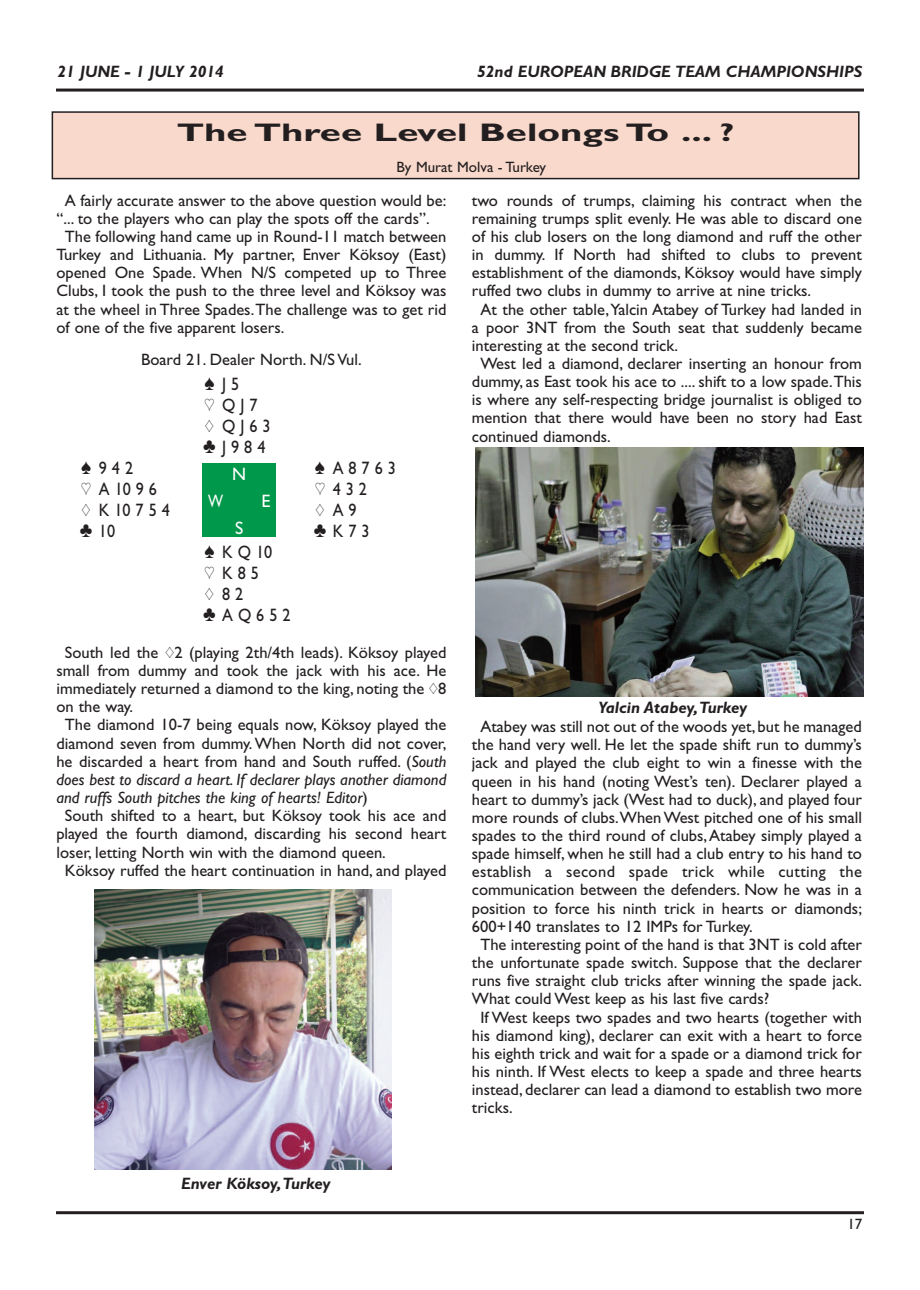
<style>
.page{position:relative;width:920px;height:1290px;background:#fff}
.page>*{position:absolute;margin:0;border:0;box-sizing:border-box;transform-origin:0 0}
.t1{font:700 25.5px "Gill Sans Bridge";color:#231f20;scale:1.5 1}
.t2{font:18px/21px "Gill Sans Bridge";letter-spacing:.305em;color:#231f20;scale:.9 1}
.t3{font:18px "Gill Sans Bridge";color:#fff}
.t4{font:18px "Gill Sans Bridge";color:#fff;scale:.8 1}
.t5{font:16.5px "Gill Sans Bridge";color:#231f20}
.t6{font:italic 16.5px "Gill Sans Bridge";color:#231f20}
.t7{font:italic 700 16.5px "Gill Sans Bridge";color:#231f20}
.t8{font:16.5px "Gill Sans Bridge";letter-spacing:.02em;color:#231f20}
.t9{font:15px "Gill Sans Bridge";color:#231f20}
.s1{font-style:italic}
.s2{font-style:normal}
</style>
<div class="page">
<hr style="left:56px;top:1211px;width:808px;height:3px;background:#231f20">
<hr style="left:56px;top:89px;width:808px;height:3px;background:#231f20">
<div style="left:202px;top:463px;width:74px;height:74px;background:#00984a"></div>
<div style="left:52px;top:112px;width:807px;height:67px;background:#f9d9cb"></div>
<div style="left:52px;top:111px;width:807px;height:68px;border:2px solid #231f20"></div>
<img style="left:476px;top:447px;width:387px;height:250px">
<img style="left:94px;top:889px;width:297px;height:280px">
<p class="t7" style="left:58px;top:62px;width:168px">21 JUNE - 1 JULY 2014</p>
<p class="t7" style="left:477px;top:62px;width:387px">52nd EUROPEAN BRIDGE TEAM CHAMPIONSHIPS</p>
<h1 class="t1" style="left:177px;top:118px;width:373px">The Three Level Belongs To ... ?</h1>
<p class="t9" style="left:396px;top:158px;width:151px">By Murat Molva - Turkey</p>
<p class="t5" style="left:65px;top:190px;width:383px">A fairly accurate answer to the above question would be:</p>
<p class="t5" style="left:56px;top:208px;width:375px">“... to the players who can play the spots off the cards”.</p>
<p class="t5" style="left:65px;top:227px;width:383px">The following hand came up in Round-11 match between</p>
<p class="t5" style="left:56px;top:245px;width:391px">Turkey and Lithuania. My partner, Enver Köksoy (East)</p>
<p class="t5" style="left:56px;top:263px;width:391px">opened One Spade. When N/S competed up to Three</p>
<p class="t5" style="left:56px;top:281px;width:391px">Clubs, I took the push to the three level and Köksoy was</p>
<p class="t5" style="left:56px;top:299px;width:391px">at the wheel in Three Spades.The challenge was to get rid</p>
<p class="t5" style="left:56px;top:317px;width:229px">of one of the five apparent losers.</p>
<p class="t5" style="left:141px;top:350px;width:222px">Board 21. Dealer North. N/S Vul.</p>
<p class="t2" style="left:203px;top:373px;width:76px">[J5<br>] QJ7<br>{ QJ63 }J984</p>
<p class="t2" style="left:81px;top:457px;width:59px">[ 942</p>
<p class="t2" style="left:315px;top:457px;width:91px">[ A8763</p>
<p class="t2" style="left:81px;top:478px;width:86px">] A1096</p>
<p class="t2" style="left:315px;top:478px;width:59px">] 432</p>
<p class="t2" style="left:82px;top:499px;width:100px">{ K10754</p>
<p class="t2" style="left:315px;top:499px;width:47px">{A9</p>
<p class="t2" style="left:80px;top:520px;width:41px">} 10</p>
<p class="t2" style="left:314px;top:520px;width:63px">}K73</p>
<p class="t2" style="left:203px;top:541px;width:98px">[ KQ10<br>] K85 {82 }AQ652</p>
<p class="t5" style="left:65px;top:642px;width:383px">South led the {2 (playing 2th/4th leads). Köksoy played</p>
<p class="t5" style="left:56px;top:661px;width:391px">small from dummy and took the jack with his ace. He</p>
<p class="t5" style="left:56px;top:679px;width:391px">immediately returned a diamond to the king, noting the {8</p>
<p class="t5" style="left:56px;top:697px;width:78px">on the way.</p>
<p class="t5" style="left:65px;top:715px;width:383px">The diamond 10-7 being equals now, Köksoy played the</p>
<p class="t5" style="left:56px;top:733px;width:391px">diamond seven from dummy.When North did not cover,</p>
<p class="t5" style="left:56px;top:751px;width:391px">he discarded a heart from hand and South ruffed. (<span class="s1">South</span></p>
<p class="t6" style="left:56px;top:769px;width:391px">does best to discard a heart. If declarer plays another diamond</p>
<p class="t6" style="left:56px;top:788px;width:313px">and ruffs South pitches the king of hearts! Editor<span class="s2">)</span></p>
<p class="t5" style="left:65px;top:806px;width:383px">South shifted to a heart, but Köksoy took his ace and</p>
<p class="t5" style="left:56px;top:824px;width:391px">played the fourth diamond, discarding his second heart</p>
<p class="t5" style="left:56px;top:842px;width:331px">loser, letting North win with the diamond queen.</p>
<p class="t5" style="left:65px;top:860px;width:383px">Köksoy ruffed the heart continuation in hand, and played</p>
<p class="t3" style="left:232px;top:463px;width:16px">N</p>
<p class="t4" style="left:208px;top:490px;width:20px">W</p>
<p class="t3" style="left:262px;top:490px;width:10px">E</p>
<p class="t3" style="left:235px;top:517px;width:10px">S</p>
<p class="t5" style="left:472px;top:190px;width:391px">two rounds of trumps, claiming his contract when the</p>
<p class="t5" style="left:472px;top:208px;width:391px">remaining trumps split evenly. He was able to discard one</p>
<p class="t5" style="left:472px;top:227px;width:391px">of his club losers on the long diamond and ruff the other</p>
<p class="t5" style="left:472px;top:245px;width:391px">in dummy. If North had shifted to clubs to prevent</p>
<p class="t5" style="left:472px;top:263px;width:391px">establishment of the diamonds, Köksoy would have simply</p>
<p class="t5" style="left:472px;top:281px;width:341px">ruffed two clubs in dummy to arrive at nine tricks.</p>
<p class="t5" style="left:480px;top:299px;width:383px">At the other table,Yalcin Atabey of Turkey had landed in</p>
<p class="t5" style="left:472px;top:317px;width:391px">a poor 3NT from the South seat that suddenly became</p>
<p class="t5" style="left:472px;top:335px;width:208px">interesting at the second trick.</p>
<p class="t5" style="left:480px;top:354px;width:383px">West led a diamond, declarer inserting an honour from</p>
<p class="t5" style="left:472px;top:372px;width:391px">dummy, as East took his ace to .... shift to a low spade.This</p>
<p class="t5" style="left:472px;top:390px;width:391px">is where any self-respecting bridge journalist is obliged to</p>
<p class="t5" style="left:472px;top:408px;width:391px">mention that there would have been no story had East</p>
<p class="t5" style="left:472px;top:426px;width:140px">continued diamonds.</p>
<p class="t7" style="left:598px;top:697px;width:151px">Yalcin Atabey,Turkey</p>
<p class="t5" style="left:480px;top:717px;width:383px">Atabey was still not out of the woods yet, but he managed</p>
<p class="t5" style="left:472px;top:735px;width:391px">the hand very well. He let the spade shift run to dummy’s</p>
<p class="t5" style="left:472px;top:753px;width:391px">jack and played the club eight to win a finesse with the</p>
<p class="t5" style="left:472px;top:771px;width:391px">queen in his hand (noting West’s ten). Declarer played a</p>
<p class="t5" style="left:472px;top:789px;width:391px">heart to dummy’s jack (West had to duck), and played four</p>
<p class="t5" style="left:472px;top:807px;width:391px">more rounds of clubs.When West pitched one of his small</p>
<p class="t5" style="left:472px;top:826px;width:391px">spades to the third round of clubs,Atabey simply played a</p>
<p class="t5" style="left:472px;top:844px;width:391px">spade himself, when he still had a club entry to his hand to</p>
<p class="t8" style="left:472px;top:862px;width:391px">establish a second spade trick while cutting the</p>
<p class="t5" style="left:472px;top:880px;width:391px">communication between the defenders. Now he was in a</p>
<p class="t5" style="left:472px;top:898px;width:391px">position to force his ninth trick in hearts or diamonds;</p>
<p class="t5" style="left:472px;top:916px;width:282px">600+140 translates to 12 IMPs for Turkey.</p>
<p class="t5" style="left:480px;top:934px;width:383px">The interesting point of the hand is that 3NT is cold after</p>
<p class="t5" style="left:472px;top:953px;width:391px">the unfortunate spade switch. Suppose that the declarer</p>
<p class="t5" style="left:472px;top:971px;width:391px">runs five straight club tricks after winning the spade jack.</p>
<p class="t5" style="left:472px;top:989px;width:299px">What could West keep as his last five cards?</p>
<p class="t5" style="left:480px;top:1007px;width:383px">If West keeps two spades and two hearts (together with</p>
<p class="t5" style="left:472px;top:1025px;width:391px">his diamond king), declarer can exit with a heart to force</p>
<p class="t5" style="left:472px;top:1043px;width:391px">his eighth trick and wait for a spade or a diamond trick for</p>
<p class="t5" style="left:472px;top:1061px;width:391px">his ninth. If West elects to keep a spade and three hearts</p>
<p class="t5" style="left:472px;top:1080px;width:391px">instead, declarer can lead a diamond to establish two more</p>
<p class="t5" style="left:472px;top:1098px;width:42px">tricks.</p>
<p class="t7" style="left:181px;top:1174px;width:151px">Enver Köksoy,Turkey</p>
<p class="t9" style="left:847px;top:1215px;width:16px">17</p>
</div>
